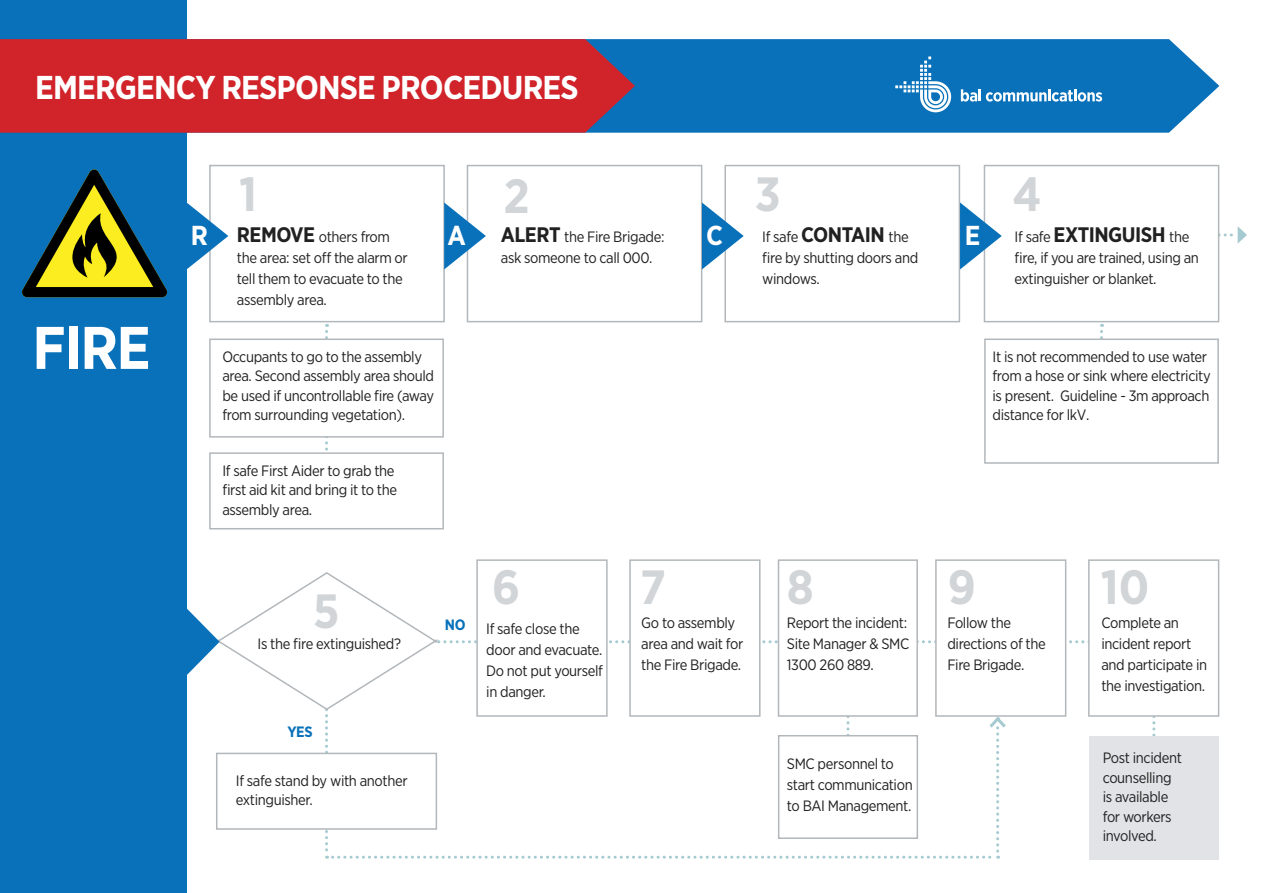
<style>
.page{position:relative;width:1263px;height:893px;background:#fff}
.page>*{position:absolute;margin:0;border:0;box-sizing:border-box;transform-origin:0 0}
.t1{font:700 60px "Gotham Narrow";color:#fff}
.t2{font:700 48px "Gotham Narrow";color:#d1d5d8}
.t3{font:700 33px "Gotham Narrow";letter-spacing:-.025em;color:#fff}
.t4{font:700 27.45px "Gotham Narrow";color:#fff}
.t5{font:700 21px "Gotham Narrow";letter-spacing:-.025em;color:#212121}
.t6{font:15px/21px "Gotham Narrow";letter-spacing:-.025em;color:#212121}
.t7{font:700 15px "Gotham Narrow";color:#0871ba}
.s1{font-weight:700;font-size:21px}
.s2{font-weight:400;font-size:15px}
</style>
<div class="page">
<div style="left:0;top:0;width:187px;height:893px;background:#0871ba"></div>
<svg style="left:635px;top:39px;width:584px;height:94px;background:#1478bd"></svg>
<div style="left:0;top:39px;width:635px;height:94px;background:#d1232a"></div>
<svg style="left:961px;top:89px;width:141px;height:13px"></svg>
<svg style="left:895px;top:56px;width:56px;height:56px;background:#4393ca"></svg>
<svg style="left:325px;top:324px;width:3px;height:127px"></svg>
<svg style="left:1100px;top:324px;width:3px;height:14px"></svg>
<div style="left:209px;top:165px;width:236px;height:157px;background:#fff;border:2px solid #b2b7bb"></div>
<div style="left:476px;top:559px;width:132px;height:158px;background:#fff;border:2px solid #b2b7bb"></div>
<div style="left:467px;top:165px;width:235px;height:157px;background:#fff;border:2px solid #b2b7bb"></div>
<div style="left:629px;top:559px;width:131px;height:158px;background:#fff;border:2px solid #b2b7bb"></div>
<div style="left:724px;top:165px;width:236px;height:157px;background:#fff;border:2px solid #b2b7bb"></div>
<div style="left:778px;top:559px;width:140px;height:158px;background:#fff;border:2px solid #b2b7bb"></div>
<div style="left:984px;top:165px;width:235px;height:157px;background:#fff;border:2px solid #b2b7bb"></div>
<div style="left:935px;top:559px;width:131px;height:158px;background:#fff;border:2px solid #b2b7bb"></div>
<div style="left:1088px;top:559px;width:131px;height:158px;background:#fff;border:2px solid #b2b7bb"></div>
<div style="left:1089px;top:736px;width:130px;height:123px;background:#e1e3e6"></div>
<div style="left:209px;top:339px;width:235px;height:99px;background:#fff;border:2px solid #b2b7bb"></div>
<div style="left:984px;top:338px;width:235px;height:126px;background:#fff;border:2px solid #b2b7bb"></div>
<div style="left:209px;top:452px;width:235px;height:77px;background:#fff;border:2px solid #b2b7bb"></div>
<svg style="left:187px;top:202px;width:41px;height:67px"></svg>
<svg style="left:442px;top:202px;width:805px;height:67px"></svg>
<svg style="left:22px;top:170px;width:145px;height:127px"></svg>
<svg style="left:187px;top:571px;width:995px;height:288px"></svg>
<h3 class="t3" style="left:35px;top:67px;width:545px">EMERGENCY RESPONSE PROCEDURES</h3>
<p class="t2" style="left:239px;top:163px;width:19px">1</p>
<p class="t2" style="left:503px;top:165px;width:28px">2</p>
<p class="t2" style="left:755px;top:163px;width:27px">3</p>
<p class="t2" style="left:1012px;top:163px;width:30px">4</p>
<p class="t1" style="left:32px;top:309px;width:120px">FIRE</p>
<p class="t4" style="left:191px;top:218px;width:19px">R</p>
<p class="t6" style="left:237px;top:226px;width:172px"><span class="s1">REMOVE</span> others from the area: set off the alarm or tell them to evacuate to the assembly area.</p>
<p class="t4" style="left:448px;top:218px;width:20px">A</p>
<p class="t4" style="left:706px;top:218px;width:18px">C</p>
<p class="t4" style="left:965px;top:218px;width:17px">E</p>
<p class="t6" style="left:501px;top:226px;width:165px"><span class="s1">ALERT</span> the Fire Brigade: ask someone to call 000.</p>
<p class="t6" style="left:762px;top:226px;width:157px">If safe <span class="s1">CONTAIN</span> the fire by shutting doors and windows.</p>
<p class="t5" style="left:1015px;top:221px;width:176px"><span class="s2">If safe</span> EXTINGUISH <span class="s2">the</span></p>
<p class="t6" style="left:1015px;top:247px;width:186px">fire, if you are trained, using an extinguisher or blanket.</p>
<p class="t6" style="left:222px;top:347px;width:213px;line-height:19.5px">Occupants to go to the assembly area. Second assembly area should be used if uncontrollable fire (away from surrounding vegetation).</p>
<p class="t6" style="left:992px;top:347px;width:220px;line-height:19.5px">It is not recommended to use water from a hose or sink where electricity is present. Guideline - 3m approach distance for lkV.</p>
<p class="t6" style="left:222px;top:460px;width:176px;line-height:19.5px">If safe First Aider to grab the first aid kit and bring it to the assembly area.</p>
<p class="t2" style="left:313px;top:580px;width:28px">5</p>
<p class="t6" style="left:258px;top:633px;width:145px">Is the fire extinguished?</p>
<p class="t7" style="left:287px;top:722px;width:27px">YES</p>
<p class="t6" style="left:236px;top:770px;width:173px;line-height:19.5px">If safe stand by with another extinguisher.</p>
<p class="t7" style="left:445px;top:615px;width:22px">NO</p>
<p class="t2" style="left:492px;top:556px;width:30px">6</p>
<p class="t2" style="left:640px;top:556px;width:27px">7</p>
<p class="t2" style="left:787px;top:556px;width:29px">8</p>
<p class="t2" style="left:948px;top:556px;width:29px">9</p>
<p class="t2" style="left:1101px;top:556px;width:50px">10</p>
<p class="t6" style="left:486px;top:618px;width:118px">If safe close the door and evacuate.<br>Do not put yourself in danger.</p>
<p class="t6" style="left:641px;top:612px;width:103px">Go to assembly area and wait for the Fire Brigade.</p>
<p class="t6" style="left:787px;top:612px;width:124px">Report the incident:<br>Site Manager &amp; SMC<br>1300 260 889.</p>
<p class="t6" style="left:787px;top:753px;width:127px">SMC personnel to start communication to BAI Management.</p>
<p class="t6" style="left:947px;top:612px;width:100px">Follow the directions of the<br>Fire Brigade.</p>
<p class="t6" style="left:1101px;top:611px;width:107px">Complete an incident report and participate in the investigation.</p>
<p class="t6" style="left:1103px;top:748px;width:81px;line-height:19.5px">Post incident counselling is available for workers involved.</p>
</div>
